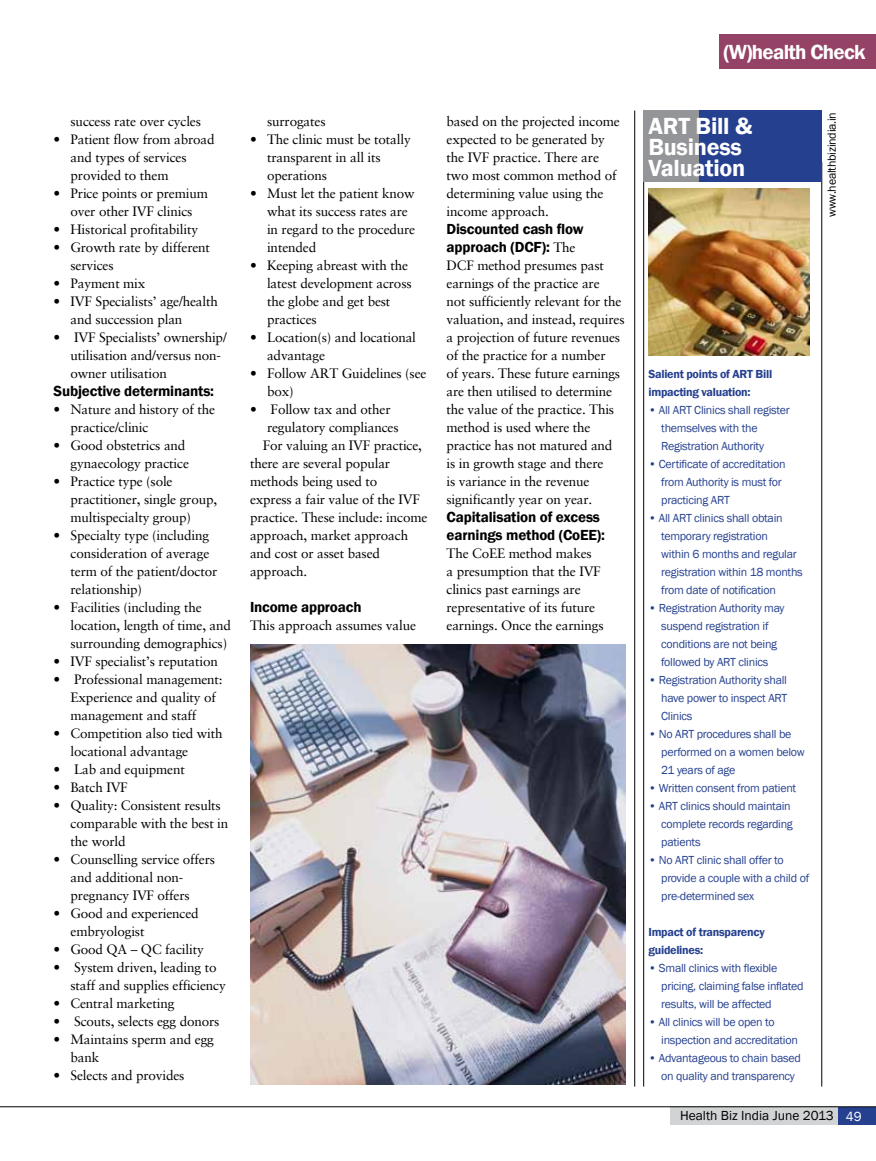
<style>
.page{position:relative;width:876px;height:1161px;background:#fff}
.page>*{position:absolute;margin:0;border:0;box-sizing:border-box;transform-origin:0 0}
.t1{font:600 24px/21px "Franklin Gothic";letter-spacing:-.01em;color:#fff}
.t2{font:600 21px "Franklin Gothic";letter-spacing:-.035em;color:#fff}
.t3{font:600 15px/18px "Franklin Gothic";letter-spacing:-.01em;color:#000}
.t4{font:13.5px/18px "Sabon Greek";letter-spacing:-.01em;color:#000}
.t5{font:13.5px "Franklin Gothic";color:#000}
.t6{font:12px/18px "Franklin Gothic";letter-spacing:-.02em;color:#25408f}
.t7{font:600 12px/18px "Franklin Gothic";letter-spacing:-.02em;color:#25408f}
.t8{font:12px "Franklin Gothic";letter-spacing:-.02em;color:#000}
.s1{font-family:"Sabon Greek";font-weight:400;font-size:13.5px}
.s2{color:#fff}
</style>
<div class="page">
<div style="left:671px;top:1106px;width:167px;height:19px;background:#d1d3d4"></div>
<div style="left:838px;top:1107px;width:38px;height:18px;background:#25408f"></div>
<hr style="left:0;top:1106px;width:876px;height:1px;background:#000">
<hr style="left:634px;top:111px;width:1px;height:975px;background:#000">
<div style="left:719px;top:35px;width:157px;height:34px;background:#944265"></div>
<img style="left:250px;top:644px;width:375px;height:441px">
<hr style="left:821px;top:162px;width:1px;height:924px;background:#000">
<hr style="left:643px;top:162px;width:1px;height:924px;background:#000">
<div style="left:643px;top:111px;width:178px;height:71px;background:#939598"></div>
<div style="left:700px;top:111px;width:122px;height:71px;background:#25408f"></div>
<img style="left:648px;top:189px;width:161px;height:166px">
<p class="t4" style="left:71px;top:112px;width:132px">success rate over cycles</p>
<p class="t4" style="left:71px;top:130px;width:146px;text-indent:-17px">• Patient flow from abroad and types of services provided to them</p>
<p class="t4" style="left:54px;top:184px;width:156px;text-align:center">• Price points or premium over other IVF clinics</p>
<p class="t4" style="left:54px;top:220px;width:146px">• Historical profitability</p>
<p class="t4" style="left:71px;top:238px;width:141px;text-indent:-17px">• Growth rate by different services</p>
<p class="t4" style="left:54px;top:274px;width:93px">• Payment mix</p>
<p class="t4" style="left:71px;top:292px;width:149px;text-indent:-17px">• IVF Specialists’ age/health and succession plan</p>
<p class="t4" style="left:71px;top:328px;width:158px;text-indent:-17px">• IVF Specialists’ ownership/ utilisation and/versus non&shy;owner utilisation</p>
<p class="t3" style="left:54px;top:382px;width:162px">Subjective determinants:</p>
<p class="t4" style="left:71px;top:400px;width:146px;text-indent:-17px">• Nature and history of the practice/clinic</p>
<p class="t4" style="left:54px;top:436px;width:137px;text-align:right">• Good obstetrics and gynaecology practice</p>
<p class="t4" style="left:71px;top:472px;width:148px;text-indent:-17px">• Practice type (sole practitioner, single group, multispecialty group)</p>
<p class="t4" style="left:71px;top:526px;width:148px;text-indent:-17px">• Specialty type (including consideration of average term of the patient/doctor relationship)</p>
<p class="t4" style="left:71px;top:598px;width:162px;text-indent:-17px">• Facilities (including the location, length of time, and surrounding demographics)</p>
<p class="t4" style="left:54px;top:652px;width:166px">• IVF specialist’s reputation</p>
<p class="t4" style="left:71px;top:670px;width:154px;text-indent:-17px">• Professional management:<br>Experience and quality of management and staff</p>
<p class="t4" style="left:71px;top:724px;width:153px;text-indent:-17px">• Competition also tied with locational advantage</p>
<p class="t4" style="left:54px;top:760px;width:133px">• Lab and equipment</p>
<p class="t4" style="left:54px;top:778px;width:76px">• Batch IVF</p>
<p class="t4" style="left:71px;top:796px;width:159px;text-indent:-17px">• Quality: Consistent results comparable with the best in the world</p>
<p class="t4" style="left:71px;top:850px;width:146px;text-indent:-17px">• Counselling service offers and additional non&shy;pregnancy IVF offers</p>
<p class="t4" style="left:71px;top:904px;width:130px;text-indent:-17px">• Good and experienced embryologist</p>
<p class="t4" style="left:54px;top:940px;width:152px">• Good QA – QC facility</p>
<p class="t4" style="left:71px;top:958px;width:157px;text-indent:-17px">• System driven, leading to staff and supplies efficiency</p>
<p class="t4" style="left:54px;top:994px;width:122px">• Central marketing</p>
<p class="t4" style="left:54px;top:1012px;width:167px">• Scouts, selects egg donors</p>
<p class="t4" style="left:71px;top:1030px;width:145px;text-indent:-17px">• Maintains sperm and egg bank</p>
<p class="t4" style="left:54px;top:1066px;width:132px">• Selects and provides</p>
<p class="t4" style="left:267px;top:112px;width:60px">surrogates</p>
<p class="t4" style="left:267px;top:130px;width:145px;text-indent:-17px">• The clinic must be totally transparent in all its operations</p>
<p class="t4" style="left:267px;top:184px;width:150px;text-indent:-17px">• Must let the patient know what its success rates are in regard to the procedure intended</p>
<p class="t4" style="left:267px;top:256px;width:146px;text-indent:-17px">• Keeping abreast with the latest development across the globe and get best practices</p>
<p class="t4" style="left:267px;top:328px;width:150px;text-indent:-17px">• Location(s) and locational advantage</p>
<p class="t4" style="left:267px;top:364px;width:161px;text-indent:-17px">• Follow ART Guidelines (see box)</p>
<p class="t4" style="left:250px;top:400px;width:142px">• Follow tax and other</p>
<p class="t4" style="left:267px;top:418px;width:133px">regulatory compliances</p>
<p class="t4" style="left:263px;top:436px;width:161px">For valuing an IVF practice,</p>
<p class="t4" style="left:250px;top:454px;width:142px">there are several popular</p>
<p class="t4" style="left:250px;top:472px;width:129px">methods being used to</p>
<p class="t4" style="left:250px;top:490px;width:171px">express a fair value of the IVF</p>
<p class="t4" style="left:250px;top:508px;width:179px">practice. These include: income</p>
<p class="t4" style="left:250px;top:526px;width:160px">approach, market approach</p>
<p class="t4" style="left:250px;top:544px;width:131px">and cost or asset based</p>
<p class="t4" style="left:250px;top:562px;width:59px">approach.</p>
<p class="t3" style="left:250px;top:598px;width:113px">Income approach</p>
<p class="t4" style="left:250px;top:616px;width:168px">This approach assumes value</p>
<p class="t4" style="left:447px;top:112px;width:175px">based on the projected income expected to be generated by the IVF practice. There are two most common method of determining value using the income approach.</p>
<p class="t3" style="left:447px;top:220px;width:139px">Discounted cash flow approach (DCF): <span class="s1">The</span></p>
<p class="t4" style="left:447px;top:256px;width:180px">DCF method presumes past earnings of the practice are<br>not sufficiently relevant for the valuation, and instead, requires a projection of future revenues of the practice for a number<br>of years. These future earnings are then utilised to determine the value of the practice. This method is used where the practice has not matured and is in growth stage and there<br>is variance in the revenue significantly year on year.</p>
<p class="t3" style="left:447px;top:508px;width:160px">Capitalisation of excess earnings method (CoEE):</p>
<p class="t4" style="left:447px;top:544px;width:159px">The CoEE method makes<br>a presumption that the IVF clinics past earnings are representative of its future earnings. Once the earnings</p>
<h2 class="t2" style="left:723px;top:39px;width:144px">(W)health Check</h2>
<h1 class="t1" style="left:648px;top:115px;width:105px">ART Bill &amp;<br>Business<br>Valuation</h1>
<p class="t8" style="left:824px;top:217px;width:107px;rotate:-90deg">www.healthbizindia.in</p>
<p class="t7" style="left:648px;top:365px;width:125px">Salient points of ART Bill impacting valuation:</p>
<p class="t6" style="left:661px;top:401px;width:130px;text-indent:-13px">• All ART Clinics shall register themselves with the<br>Registration Authority</p>
<p class="t6" style="left:661px;top:455px;width:126px;text-indent:-13px">• Certificate of accreditation from Authority is must for practicing ART</p>
<p class="t6" style="left:661px;top:509px;width:143px;text-indent:-13px">• All ART clinics shall obtain temporary registration<br>within 6 months and regular registration within 18 months from date of notification</p>
<p class="t6" style="left:648px;top:599px;width:137px;text-align:center">• Registration Authority may suspend registration if conditions are not being followed by ART clinics</p>
<p class="t6" style="left:661px;top:671px;width:128px;text-align:justify;text-indent:-13px">• Registration Authority shall have power to inspect ART Clinics</p>
<p class="t6" style="left:661px;top:725px;width:145px;text-indent:-13px">• No ART procedures shall be performed on a women below<br>21 years of age</p>
<p class="t6" style="left:648px;top:779px;width:149px">• Written consent from patient</p>
<p class="t6" style="left:661px;top:797px;width:133px;text-indent:-13px">• ART clinics should maintain complete records regarding patients</p>
<p class="t6" style="left:661px;top:851px;width:150px;text-indent:-13px">• No ART clinic shall offer to provide a couple with a child of pre-determined sex</p>
<p class="t7" style="left:648px;top:923px;width:118px">Impact of transparency guidelines:</p>
<p class="t6" style="left:661px;top:959px;width:144px;text-indent:-13px">• Small clinics with flexible pricing, claiming false inflated results, will be affected</p>
<p class="t6" style="left:661px;top:1013px;width:138px;text-indent:-13px">• All clinics will be open to inspection and accreditation</p>
<p class="t6" style="left:648px;top:1049px;width:154px;text-align:center">• Advantageous to chain based on quality and transparency</p>
<p class="t5" style="left:680px;top:1107px;width:183px">Health Biz India June 2013 <span class="s2">49</span></p>
</div>
